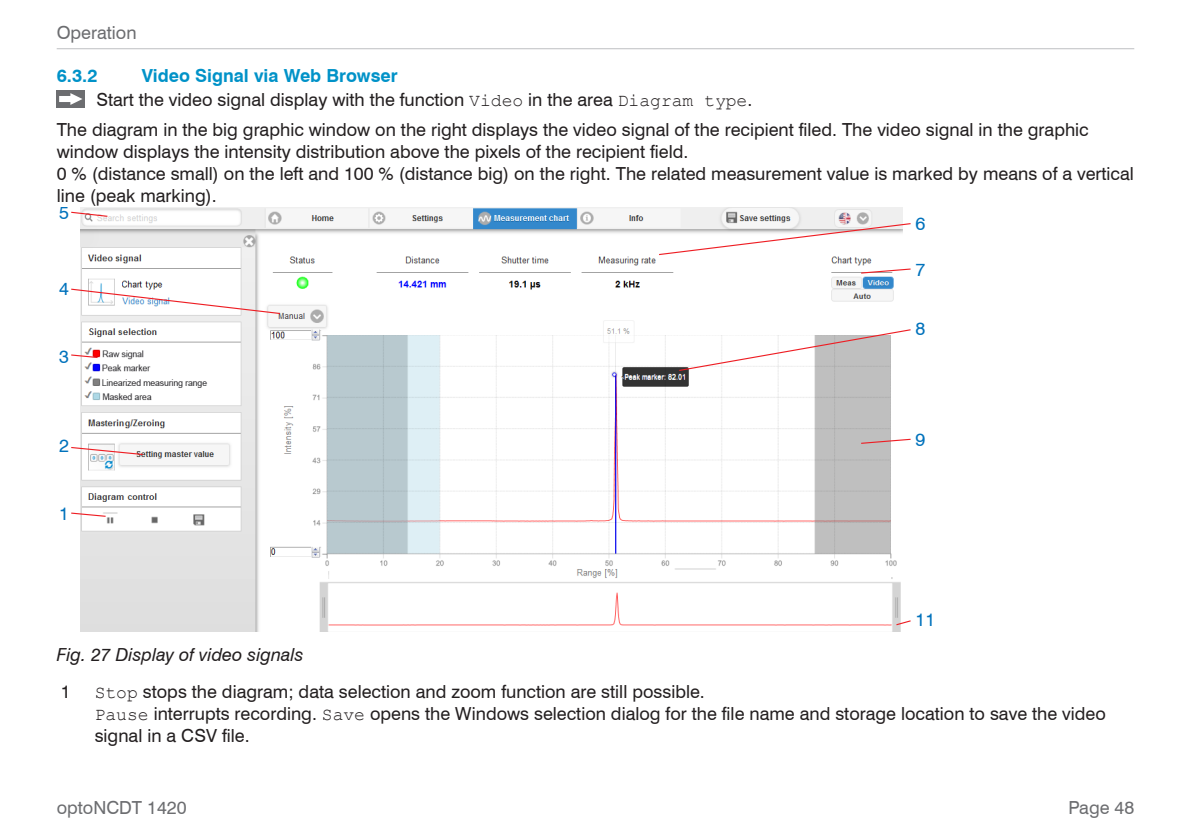
<style>
.page{position:relative;width:1191px;height:840px;background:#fff}
.page>*{position:absolute;margin:0;border:0;box-sizing:border-box;transform-origin:0 0}
.Fließtext{font:18px/22px "Swiss 721 BT";color:#231f20}
.Handlungsaufforderung{font:18px "Swiss 721 BT";color:#231f20}
.t1{font:700 18px "Swiss 721 BT";color:#0092c8}
.t2{font:18px "Swiss 721 BT";color:#6c6d70}
.t3{font:italic 18px "Swiss 721 BT";color:#231f20}
.t4{font:18px "Swiss 721 BT";color:#0072bc}
.s1{font-family:"Courier New"}
</style>
<div class="page">
<hr style="left:57px;top:48px;width:1077px;height:1px;background:#bebfc2">
<div style="left:57px;top:90px;width:28px;height:17px;background:#6c6d70"></div>
<svg style="left:59px;top:93px;width:23px;height:12px"></svg>
<img style="left:80px;top:208px;width:822px;height:423px">
<svg style="left:71px;top:511px;width:36px;height:6px"></svg>
<svg style="left:71px;top:446px;width:73px;height:9px"></svg>
<svg style="left:71px;top:353px;width:28px;height:5px"></svg>
<svg style="left:71px;top:288px;width:210px;height:26px"></svg>
<svg style="left:71px;top:211px;width:38px;height:6px"></svg>
<svg style="left:658px;top:222px;width:253px;height:34px"></svg>
<svg style="left:860px;top:268px;width:51px;height:6px"></svg>
<svg style="left:678px;top:328px;width:233px;height:43px"></svg>
<svg style="left:860px;top:438px;width:51px;height:6px"></svg>
<svg style="left:895px;top:619px;width:16px;height:6px"></svg>
<p class="t2" style="left:57px;top:22px;width:81px">Operation</p>
<p class="t1" style="left:57px;top:64px;width:42px">6.3.2</p>
<p class="t1" style="left:142px;top:64px;width:257px">Video Signal via Web Browser</p>
<p class="Handlungsaufforderung" style="left:96px;top:89px;width:657px">Start the video signal display with the function <span class="s1">Video</span> in the area <span class="s1">Diagram type</span>.</p>
<p class="Fließtext" style="left:57px;top:118px;width:1078px">The diagram in the big graphic window on the right displays the video signal of the recipient filed. The video signal in the graphic window displays the intensity distribution above the pixels of the recipient field.<br>0 % (distance small) on the left and 100 % (distance big) on the right. The related measurement value is marked by means of a vertical line (peak marking).</p>
<p class="t4" style="left:59px;top:201px;width:11px">5</p>
<p class="t4" style="left:915px;top:213px;width:11px">6</p>
<p class="t4" style="left:915px;top:258px;width:11px">7</p>
<p class="t4" style="left:59px;top:277px;width:11px">4</p>
<p class="t4" style="left:59px;top:345px;width:11px">3</p>
<p class="t4" style="left:59px;top:434px;width:11px">2</p>
<p class="t4" style="left:59px;top:502px;width:11px">1</p>
<p class="t4" style="left:915px;top:317px;width:11px">8</p>
<p class="t4" style="left:915px;top:428px;width:11px">9</p>
<p class="t4" style="left:915px;top:608px;width:21px">11</p>
<p class="t3" style="left:57px;top:643px;width:248px">Fig. 27 Display of video signals</p>
<p class="Fließtext" style="left:61px;top:680px;width:11px">1</p>
<p class="Fließtext" style="left:95px;top:680px;width:1012px"><span class="s1">Stop</span> stops the diagram; data selection and zoom function are still possible.<br><span class="s1">Pause</span> interrupts recording. <span class="s1">Save</span> opens the Windows selection dialog for the file name and storage location to save the video signal in a CSV file.</p>
<p class="t2" style="left:57px;top:796px;width:131px">optoNCDT 1420</p>
<p class="t2" style="left:1068px;top:796px;width:67px">Page 48</p>
</div>
